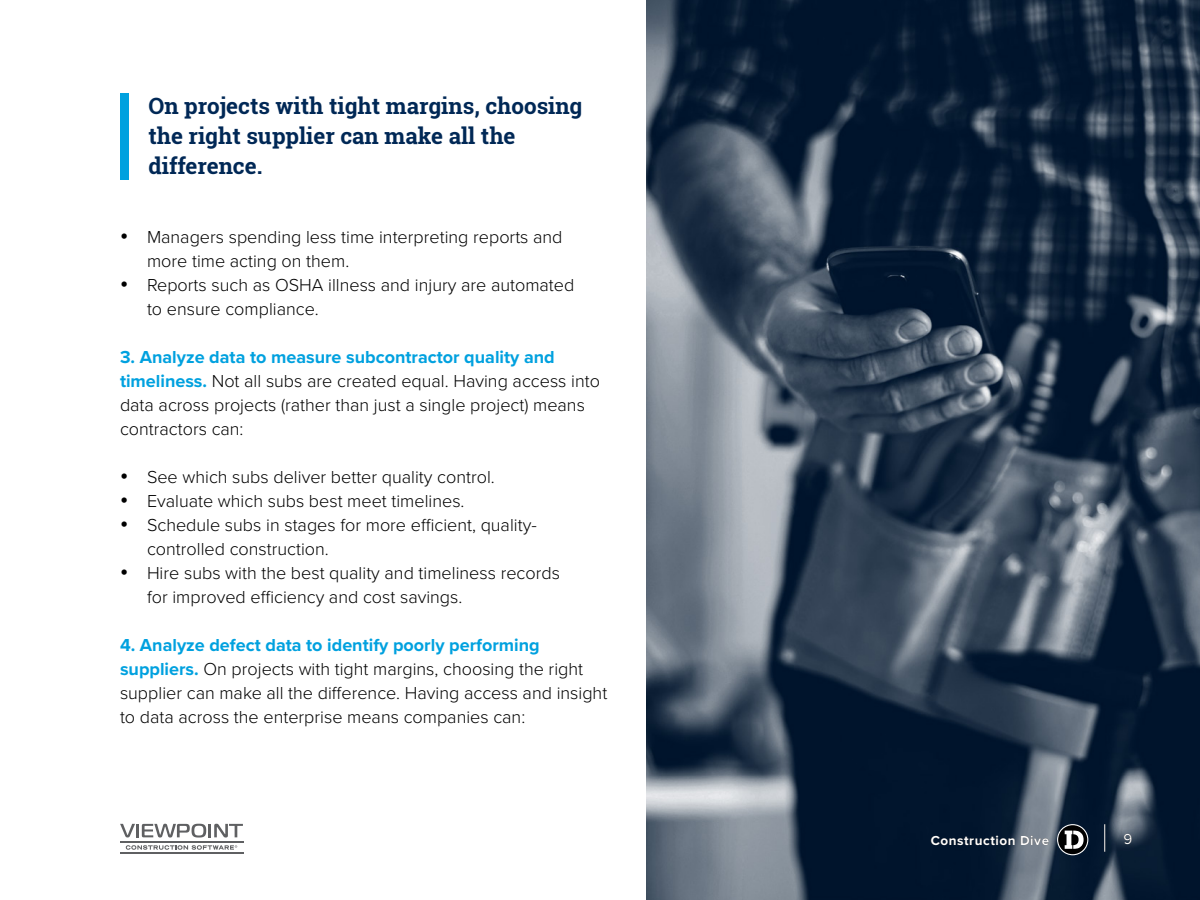
<style>
.page{position:relative;width:1200px;height:900px;background:#fff}
.page>*{position:absolute;margin:0;border:0;box-sizing:border-box;transform-origin:0 0}
.t1{font:700 22.5px/30px "Roboto Slab";color:#002856}
.t2{font:300 18px/24px "Proxima Nova";color:#000}
.t3{font:15px "Proxima Nova";color:#fff}
.t4{font:700 13.5px "Proxima Nova";letter-spacing:.04em;color:#fff}
.s1{font-weight:700;color:#00a1df}
</style>
<div class="page">
<img style="left:646px;top:0;width:554px;height:900px">
<svg style="left:1057px;top:824px;width:31px;height:31px"></svg>
<svg style="left:1058px;top:825px;width:29px;height:29px"></svg>
<svg style="left:1065px;top:831px;width:19px;height:18px"></svg>
<div style="left:120px;top:93px;width:9px;height:86px;background:#00a1df"></div>
<svg style="left:1104px;top:824px;width:1px;height:28px"></svg>
<svg style="left:120px;top:824px;width:123px;height:14px"></svg>
<svg style="left:126px;top:845px;width:111px;height:5px"></svg>
<hr style="left:120px;top:841px;width:123px;height:2px;background:#5f6062">
<hr style="left:120px;top:852px;width:123px;height:2px;background:#5f6062">
<p class="t1" style="left:148px;top:90px;width:435px">On projects with tight margins, choosing the right supplier can make all the difference.</p>
<p class="t2" style="left:147px;top:224px;width:417px;text-indent:-27px">• Managers spending less time interpreting reports and more time acting on them.</p>
<p class="t2" style="left:147px;top:272px;width:429px;text-indent:-27px">• Reports such as OSHA illness and injury are automated to ensure compliance.</p>
<p class="t2" style="left:120px;top:344px;width:481px"><span class="s1">3. Analyze data to measure subcontractor quality and timeliness.</span> Not all subs are created equal. Having access into data across projects (rather than just a single project) means contractors can:</p>
<p class="t2" style="left:120px;top:464px;width:376px">• See which subs deliver better quality control.</p>
<p class="t2" style="left:120px;top:488px;width:346px">• Evaluate which subs best meet timelines.</p>
<p class="t2" style="left:147px;top:512px;width:391px;text-indent:-27px">• Schedule subs in stages for more efficient, quality&shy;controlled construction.</p>
<p class="t2" style="left:147px;top:560px;width:415px;text-indent:-27px">• Hire subs with the best quality and timeliness records for improved efficiency and cost savings.</p>
<p class="t2" style="left:120px;top:632px;width:489px"><span class="s1">4. Analyze defect data to identify poorly performing suppliers.</span> On projects with tight margins, choosing the right supplier can make all the difference. Having access and insight to data across the enterprise means companies can:</p>
<p class="t4" style="left:931px;top:830px;width:120px">Construction Dive</p>
<p class="t3" style="left:1123px;top:828px;width:10px">9</p>
</div>
